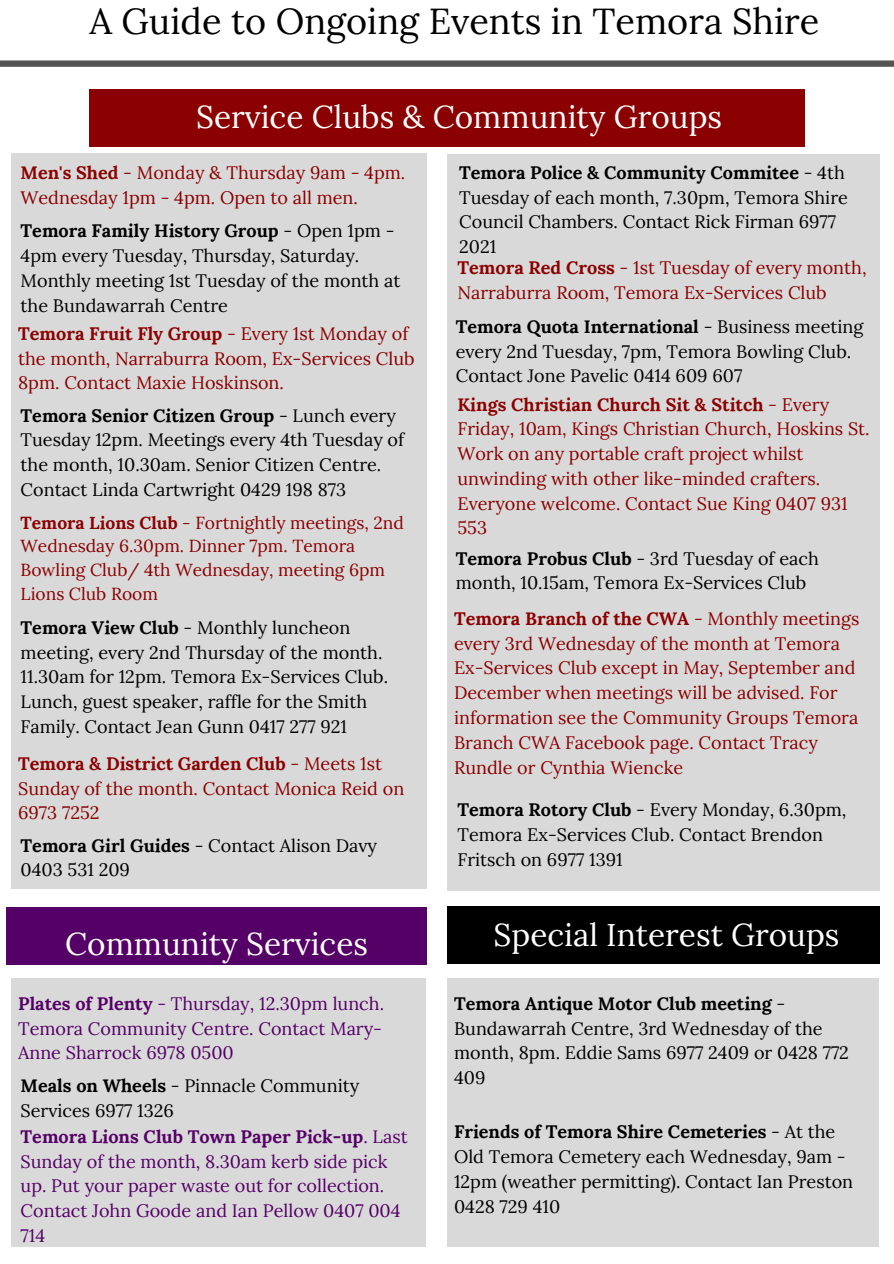
<style>
.page{position:relative;width:894px;height:1264px;background:#fff}
.page>*{position:absolute;margin:0;border:0;box-sizing:border-box;transform-origin:0 0}
.t1{font:36px "Lora";color:#000}
.t2{font:31.5px "Lora";color:#fff}
.t3{font:18px/24.8px "Lora";color:#000}
.t4{font:18px/24.8px "Lora";color:#8b0000}
.t5{font:18px/24.9px "Lora";color:#506;text-align:justify}
.t6{font:17.4px/24px "Lora";color:#8b0000}
.s1{font-weight:700}
.s2{font-weight:700;color:#000}
.s3{color:#000}
</style>
<div class="page">
<svg style="left:0;top:60px;width:893px;height:7px;background:#636363"></svg>
<div style="left:12px;top:154px;width:415px;height:735px;background:#d9d9d9"></div>
<div style="left:447px;top:154px;width:432px;height:736px;background:#d9d9d9"></div>
<div style="left:89px;top:89px;width:715px;height:57px;background:#8b0000"></div>
<div style="left:7px;top:907px;width:419px;height:57px;background:#506"></div>
<div style="left:12px;top:977px;width:413px;height:269px;background:#d9d9d9"></div>
<div style="left:447px;top:977px;width:431px;height:269px;background:#d9d9d9"></div>
<div style="left:447px;top:906px;width:432px;height:57px;background:#000"></div>
<h1 class="t1" style="left:89px;top:-3px;width:731px">A Guide to Ongoing Events in Temora Shire</h1>
<h2 class="t2" style="left:196px;top:96px;width:527px">Service Clubs &amp; Community Groups</h2>
<p class="t4" style="left:21px;top:160px;width:386px"><span class="s1">Men's Shed</span> - Monday &amp; Thursday 9am - 4pm.<br>Wednesday 1pm - 4pm. Open to all men.</p>
<p class="t3" style="left:21px;top:218px;width:381px"><span class="s1">Temora Family History Group</span> - Open 1pm - 4pm every Tuesday, Thursday, Saturday.<br>Monthly meeting 1st Tuesday of the month at the Bundawarrah Centre</p>
<p class="t4" style="left:18px;top:321px;width:398px"><span class="s1">Temora Fruit Fly Group</span> - Every 1st Monday of the month, Narraburra Room, Ex-Services Club<br>8pm. Contact Maxie Hoskinson.</p>
<p class="t3" style="left:21px;top:403px;width:385px"><span class="s1">Temora Senior Citizen Group</span> - Lunch every Tuesday 12pm. Meetings every 4th Tuesday of the month, 10.30am. Senior Citizen Centre.<br>Contact Linda Cartwright 0429 198 873</p>
<p class="t6" style="left:21px;top:510px;width:385px"><span class="s1">Temora Lions Club</span> - Fortnightly meetings, 2nd Wednesday 6.30pm. Dinner 7pm. Temora Bowling Club/ 4th Wednesday, meeting 6pm Lions Club Room</p>
<p class="t3" style="left:21px;top:614px;width:369px"><span class="s1">Temora View Club</span> - Monthly luncheon meeting, every 2nd Thursday of the month.<br>11.30am for 12pm. Temora Ex-Services Club.<br>Lunch, guest speaker, raffle for the Smith Family. Contact Jean Gunn 0417 277 921</p>
<p class="t4" style="left:18px;top:751px;width:387px"><span class="s1">Temora &amp; District Garden Club</span> - Meets 1st<br>Sunday of the month. Contact Monica Reid on<br>6973 7252</p>
<p class="t3" style="left:459px;top:160px;width:390px"><span class="s1">Temora Police &amp; Community Commitee</span> - 4th Tuesday of each month, 7.30pm, Temora Shire Council Chambers. Contact Rick Firman 6977<br>2021</p>
<p class="t4" style="left:457px;top:255px;width:410px"><span class="s1">Temora Red Cross</span> - 1st Tuesday of every month,<br>Narraburra Room, Temora Ex-Services Club</p>
<p class="t3" style="left:455px;top:314px;width:409px"><span class="s1">Temora Quota International</span> - Business meeting every 2nd Tuesday, 7pm, Temora Bowling Club.<br>Contact Jone Pavelic 0414 609 607</p>
<p class="t4" style="left:457px;top:391px;width:413px"><span class="s1">Kings Christian Church Sit &amp; Stitch</span> - Every Friday, 10am, Kings Christian Church, Hoskins St.<br>Work on any portable craft project whilst unwinding with other like-minded crafters.<br>Everyone welcome. Contact Sue King 0407 931<br>553</p>
<p class="t3" style="left:455px;top:545px;width:364px"><span class="s1">Temora Probus Club</span> - 3rd Tuesday of each month, 10.15am, Temora Ex-Services Club</p>
<p class="t4" style="left:454px;top:606px;width:407px"><span class="s1">Temora Branch of the CWA</span> - Monthly meetings every 3rd Wednesday of the month at Temora Ex-Services Club except in May, September and December when meetings will be advised. For information see the Community Groups Temora Branch CWA Facebook page. Contact Tracy Rundle or Cynthia Wiencke</p>
<p class="t3" style="left:457px;top:797px;width:390px"><span class="s1">Temora Rotory Club</span> - Every Monday, 6.30pm,<br>Temora Ex-Services Club. Contact Brendon<br>Fritsch on 6977 1391</p>
<p class="t3" style="left:21px;top:832px;width:358px"><span class="s1">Temora Girl Guides</span> - Contact Alison Davy<br>0403 531 209</p>
<h2 class="t2" style="left:65px;top:923px;width:304px">Community Services</h2>
<p class="t5" style="left:18px;top:990px;width:367px"><span class="s1">Plates of Plenty</span> - Thursday, 12.30pm lunch.<br>Temora Community Centre. Contact Mary-Anne Sharrock 6978 0500</p>
<p class="t5" style="left:21px;top:1073px;width:388px;text-align:left"><span class="s2">Meals on Wheels</span> <span class="s3">- Pinnacle Community<br>Services 6977 1326<br></span><span class="s1">Temora Lions Club Town Paper Pick-up</span>. Last<br>Sunday of the month, 8.30am kerb side pick up. Put your paper waste out for collection.<br>Contact John Goode and Ian Pellow 0407 004<br>714</p>
<h2 class="t2" style="left:493px;top:914px;width:347px">Special Interest Groups</h2>
<p class="t3" style="left:454px;top:990px;width:396px"><span class="s1">Temora Antique Motor Club meeting</span> -<br>Bundawarrah Centre, 3rd Wednesday of the month, 8pm. Eddie Sams 6977 2409 or 0428 772<br>409</p>
<p class="t3" style="left:454px;top:1119px;width:400px"><span class="s1">Friends of Temora Shire Cemeteries</span> - At the Old Temora Cemetery each Wednesday, 9am - 12pm (weather permitting). Contact Ian Preston 0428 729 410</p>
</div>
